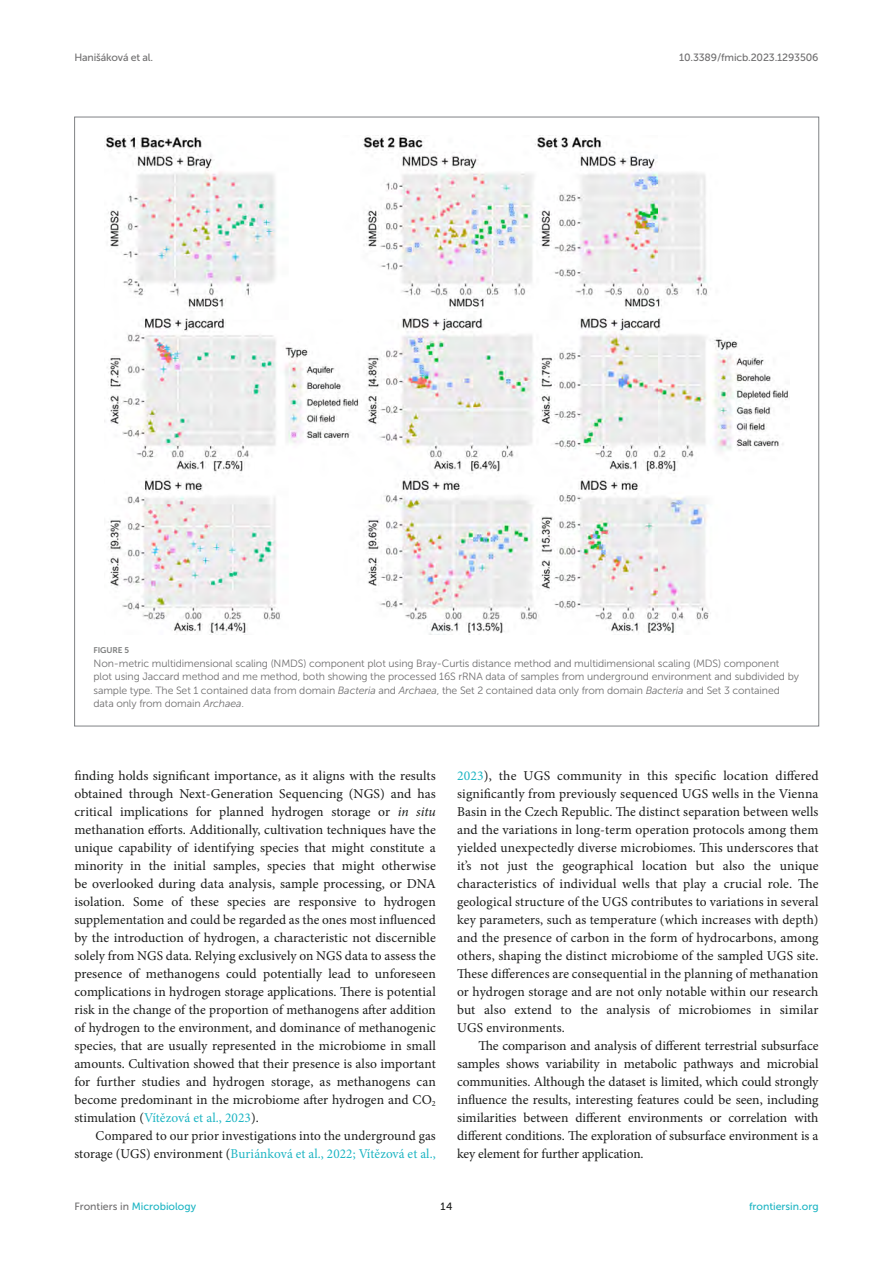
<style>
.page{position:relative;width:893px;height:1263px;background:#fff}
.page>*{position:absolute;margin:0;border:0;box-sizing:border-box;transform-origin:0 0}
.TEXT{font:13.5px/18px "Minion Pro";letter-spacing:.005em;color:#1b1c1b;text-align:justify}
.FIG_LEG{font:10.5px/13.5px "Museo Sans 300";letter-spacing:-.01em;color:#706f70}
.t1{font:10.5px "Museo Sans 500";letter-spacing:-.015em;color:#706f70}
.t2{font:10.5px "Museo Sans 500";color:#1db5c3}
.t3{font:10.5px "Museo Sans 500";color:#1b1c1b}
.FIG_HD{font:8.25px "Museo Sans 700";letter-spacing:-.01em;color:#7e7f7f}
.s1{font-style:italic}
.s2{color:#1db5c3}
.s3{color:#706f70}
</style>
<div class="page">
<img style="left:104px;top:136px;width:684px;height:498px">
<p class="t1" style="left:74px;top:51px;width:80px">Hanišáková et al.</p>
<p class="t1" style="left:679px;top:51px;width:141px">10.3389/fmicb.2023.1293506</p>
<p class="FIG_HD" style="left:94px;top:646px;width:37px">FIGURE 5</p>
<p class="FIG_LEG" style="left:94px;top:656px;width:707px">Non-metric multidimensional scaling (NMDS) component plot using Bray-Curtis distance method and multidimensional scaling (MDS) component plot using Jaccard method and me method, both showing the processed 16S rRNA data of samples from underground environment and subdivided by sample type. The Set 1 contained data from domain <span class="s1">Bacteria</span> and <span class="s1">Archaea</span>, the Set 2 contained data only from domain <span class="s1">Bacteria</span> and Set 3 contained data only from domain <span class="s1">Archaea</span>.</p>
<p class="TEXT" style="left:74px;top:767px;width:363px">finding holds significant importance, as it aligns with the results obtained through Next-Generation Sequencing (NGS) and has critical implications for planned hydrogen storage or <span class="s1">in situ </span>methanation efforts. Additionally, cultivation techniques have the unique capability of identifying species that might constitute a minority in the initial samples, species that might otherwise be overlooked during data analysis, sample processing, or DNA isolation. Some of these species are responsive to hydrogen supplementation and could be regarded as the ones most influenced by the introduction of hydrogen, a characteristic not discernible solely from NGS data. Relying exclusively on NGS data to assess the presence of methanogens could potentially lead to unforeseen complications in hydrogen storage applications. There is potential risk in the change of the proportion of methanogens after addition of hydrogen to the environment, and dominance of methanogenic species, that are usually represented in the microbiome in small amounts. Cultivation showed that their presence is also important for further studies and hydrogen storage, as methanogens can become predominant in the microbiome after hydrogen and CO<sub>2 </sub>stimulation (<span class="s2">Vítězová et al., 2023</span>).</p>
<p class="TEXT" style="left:74px;top:1127px;width:363px;text-align:right">Compared to our prior investigations into the underground gas storage (UGS) environment (<span class="s2">Buriánková et al., 2022; Vítězová et al.,</span></p>
<p class="TEXT" style="left:457px;top:767px;width:363px"><span class="s2">2023</span>), the UGS community in this specific location differed significantly from previously sequenced UGS wells in the Vienna Basin in the Czech Republic. The distinct separation between wells and the variations in long-term operation protocols among them yielded unexpectedly diverse microbiomes. This underscores that it’s not just the geographical location but also the unique characteristics of individual wells that play a crucial role. The geological structure of the UGS contributes to variations in several key parameters, such as temperature (which increases with depth) and the presence of carbon in the form of hydrocarbons, among others, shaping the distinct microbiome of the sampled UGS site.<br>These differences are consequential in the planning of methanation or hydrogen storage and are not only notable within our research but also extend to the analysis of microbiomes in similar UGS environments.</p>
<p class="TEXT" style="left:457px;top:1037px;width:363px;text-indent:21px">The comparison and analysis of different terrestrial subsurface samples shows variability in metabolic pathways and microbial communities. Although the dataset is limited, which could strongly influence the results, interesting features could be seen, including similarities between different environments or correlation with different conditions. The exploration of subsurface environment is a key element for further application.</p>
<p class="t2" style="left:74px;top:1200px;width:123px"><span class="s3">Frontiers in</span> Microbiology</p>
<p class="t3" style="left:441px;top:1200px;width:13px">14</p>
<p class="t2" style="left:749px;top:1200px;width:71px">frontiersin.org</p>
</div>
